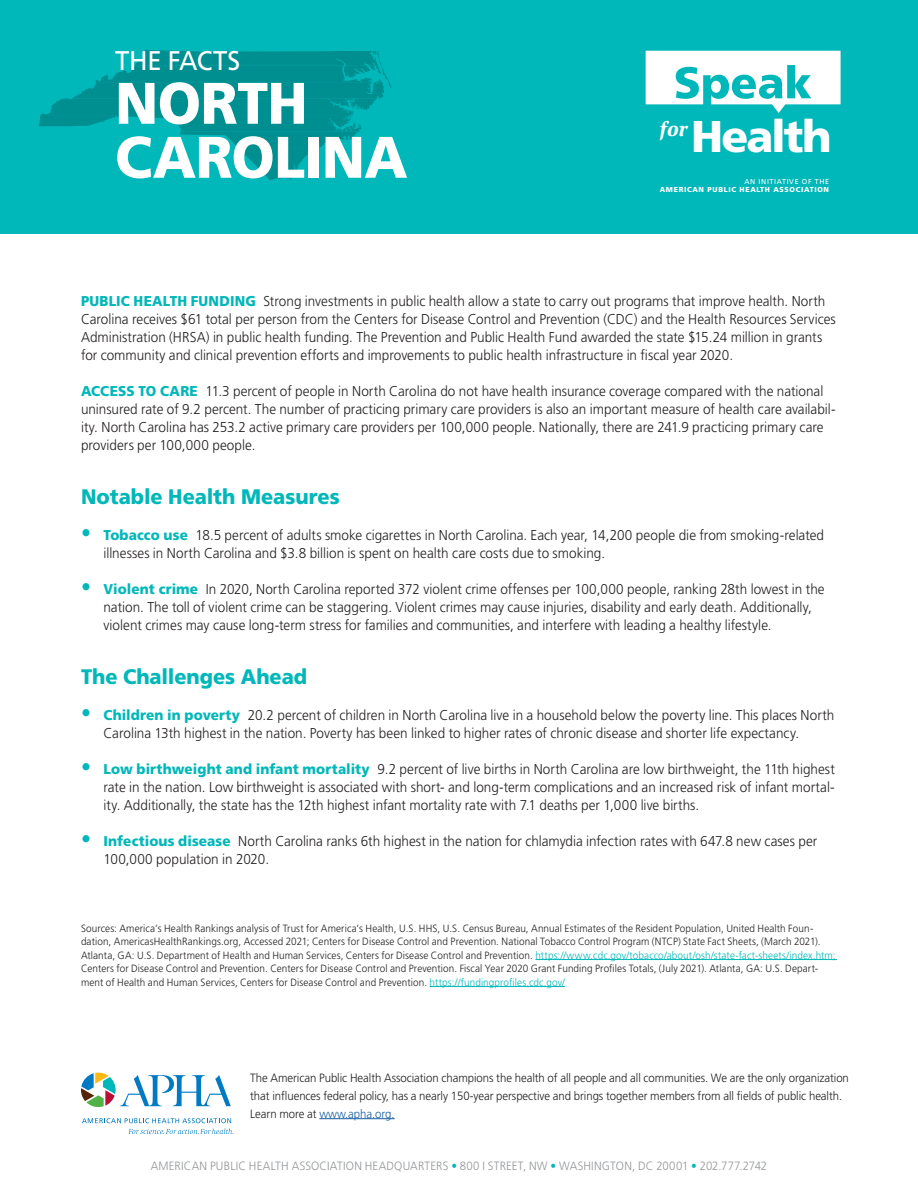
<style>
.page{position:relative;width:918px;height:1188px;background:#fff}
.page>*{position:absolute;margin:0;border:0;box-sizing:border-box;transform-origin:0 0}
.xx_title{font:900 58.5px/54px "Frutiger LT Std";letter-spacing:-.01em;color:#fff;scale:.95 1}
.t1{font:900 44.4px "Frutiger LT Std";letter-spacing:-.045em;color:#fff}
.xx_title-2{font:27px "Frutiger LT Std";letter-spacing:-.01em;color:#fff;scale:.95 1}
.xx_head_2{font:900 21px "Frutiger LT Std";color:#00b7b9;scale:.95 1}
.XX_body_with_run-in{font:300 14.25px/18px "Frutiger LT Std";color:#231f20;scale:.95 1}
.boilerplate{font:300 12px/18px "Frutiger LT Std";letter-spacing:-.005em;color:#231f20;scale:.95 1}
.XX_body{font:300 12px "Frutiger LT Std";letter-spacing:.02em;color:#939598;scale:.95 1}
.xx_source{font:300 10.5px/13.5px "Frutiger LT Std";letter-spacing:.01em;color:#231f20;scale:.95 1}
.t2{font:900 7.2px "Frutiger LT Std";letter-spacing:.09em;color:#fff}
.t3{font:7.2px "Frutiger LT Std";letter-spacing:.09em;color:#fff}
.s1{font-weight:900;color:#00b7b9}
.s2{font-weight:900;font-size:21px;color:#00b7b9}
.s3{color:#00b7b9}
.s4{color:#175d9e}
</style>
<div class="page">
<div style="left:0;top:0;width:918px;height:234px;background:#00b7b9"></div>
<svg style="left:646px;top:51px;width:195px;height:62px"></svg>
<svg style="left:128px;top:1129px;width:106px;height:5px"></svg>
<svg style="left:82px;top:1118px;width:149px;height:5px"></svg>
<svg style="left:81px;top:1073px;width:150px;height:34px"></svg>
<hr style="left:319px;top:1118px;width:76px;height:1px;background:#175d9e">
<svg style="left:39px;top:50px;width:353px;height:131px"></svg>
<hr style="left:535px;top:959px;width:302px;height:1px;background:#00b7b9">
<hr style="left:430px;top:986px;width:135px;height:1px;background:#00b7b9">
<p class="xx_title-2" style="left:115px;top:45px;width:134px">THE FACTS</p>
<p class="xx_title" style="left:115px;top:76px;width:309px">NORTH<br>CAROLINA</p>
<h2 class="t1" style="left:660px;top:110px;width:173px"><sup>for</sup> Health</h2>
<p class="t3" style="left:744px;top:177px;width:86px">AN INITIATIVE OF THE</p>
<p class="t2" style="left:660px;top:185px;width:171px">AMERICAN PUBLIC HEALTH ASSOCIATION</p>
<p class="XX_body_with_run-in" style="left:81px;top:292px;width:796px"><span class="s1">PUBLIC HEALTH FUNDING</span> Strong investments in public health allow a state to carry out programs that improve health. North Carolina receives $61 total per person from the Centers for Disease Control and Prevention (CDC) and the Health Resources Services Administration (HRSA) in public health funding. The Prevention and Public Health Fund awarded the state $15.24 million in grants for community and clinical prevention efforts and improvements to public health infrastructure in fiscal year 2020.</p>
<p class="XX_body_with_run-in" style="left:81px;top:382px;width:796px"><span class="s1">ACCESS TO CARE</span> 11.3 percent of people in North Carolina do not have health insurance coverage compared with the national uninsured rate of 9.2 percent. The number of practicing primary care providers is also an important measure of health care availabil&shy;ity. North Carolina has 253.2 active primary care providers per 100,000 people. Nationally, there are 241.9 practicing primary care providers per 100,000 people.</p>
<p class="xx_head_2" style="left:81px;top:484px;width:274px">Notable Health Measures</p>
<p class="XX_body_with_run-in" style="left:104px;top:526px;width:760px;text-indent:-22px"><span class="s2">•</span> <span class="s1">Tobacco use</span> 18.5 percent of adults smoke cigarettes in North Carolina. Each year, 14,200 people die from smoking-related illnesses in North Carolina and $3.8 billion is spent on health care costs due to smoking.</p>
<p class="XX_body_with_run-in" style="left:104px;top:580px;width:761px;text-indent:-22px"><span class="s2">•</span> <span class="s1">Violent crime</span> In 2020, North Carolina reported 372 violent crime offenses per 100,000 people, ranking 28th lowest in the nation. The toll of violent crime can be staggering. Violent crimes may cause injuries, disability and early death. Additionally, violent crimes may cause long-term stress for families and communities, and interfere with leading a healthy lifestyle.</p>
<p class="xx_head_2" style="left:81px;top:664px;width:240px">The Challenges Ahead</p>
<p class="XX_body_with_run-in" style="left:104px;top:706px;width:771px;text-indent:-22px"><span class="s2">•</span> <span class="s1">Children in poverty</span> 20.2 percent of children in North Carolina live in a household below the poverty line. This places North<br>Carolina 13th highest in the nation. Poverty has been linked to higher rates of chronic disease and shorter life expectancy.</p>
<p class="XX_body_with_run-in" style="left:104px;top:760px;width:771px;text-align:justify;text-indent:-22px"><span class="s2">•</span> <span class="s1">Low birthweight and infant mortality</span> 9.2 percent of live births in North Carolina are low birthweight, the 11th highest rate in the nation. Low birthweight is associated with short- and long-term complications and an increased risk of infant mortal&shy;ity. Additionally, the state has the 12th highest infant mortality rate with 7.1 deaths per 1,000 live births.</p>
<p class="XX_body_with_run-in" style="left:104px;top:832px;width:753px;text-indent:-22px"><span class="s2">•</span> <span class="s1">Infectious disease</span> North Carolina ranks 6th highest in the nation for chlamydia infection rates with 647.8 new cases per<br>100,000 population in 2020.</p>
<p class="xx_source" style="left:81px;top:921px;width:796px">Sources: America’s Health Rankings analysis of Trust for America’s Health, U.S. HHS, U.S. Census Bureau, Annual Estimates of the Resident Population, United Health Foun&shy;dation, AmericasHealthRankings.org, Accessed 2021; Centers for Disease Control and Prevention. National Tobacco Control Program (NTCP) State Fact Sheets, (March 2021).<br>Atlanta, GA: U.S. Department of Health and Human Services, Centers for Disease Control and Prevention. <span class="s3">https://www.cdc.gov/tobacco/about/osh/state-fact-sheets/index.htm; </span>Centers for Disease Control and Prevention. Centers for Disease Control and Prevention. Fiscal Year 2020 Grant Funding Profiles Totals, (July 2021). Atlanta, GA: U.S. Depart&shy;ment of Health and Human Services, Centers for Disease Control and Prevention. <span class="s3">https://fundingprofiles.cdc.gov/</span></p>
<p class="boilerplate" style="left:250px;top:1069px;width:632px">The American Public Health Association champions the health of all people and all communities. We are the only organization that influences federal policy, has a nearly 150-year perspective and brings together members from all fields of public health.<br>Learn more at <span class="s4">www.apha.org.</span></p>
<p class="XX_body" style="left:151px;top:1159px;width:651px">AMERICAN PUBLIC HEALTH ASSOCIATION HEADQUARTERS <span class="s3">•</span> 800 I STREET, NW <span class="s3">•</span> WASHINGTON, DC 20001 <span class="s3">•</span> 202.777.2742</p>
</div>
